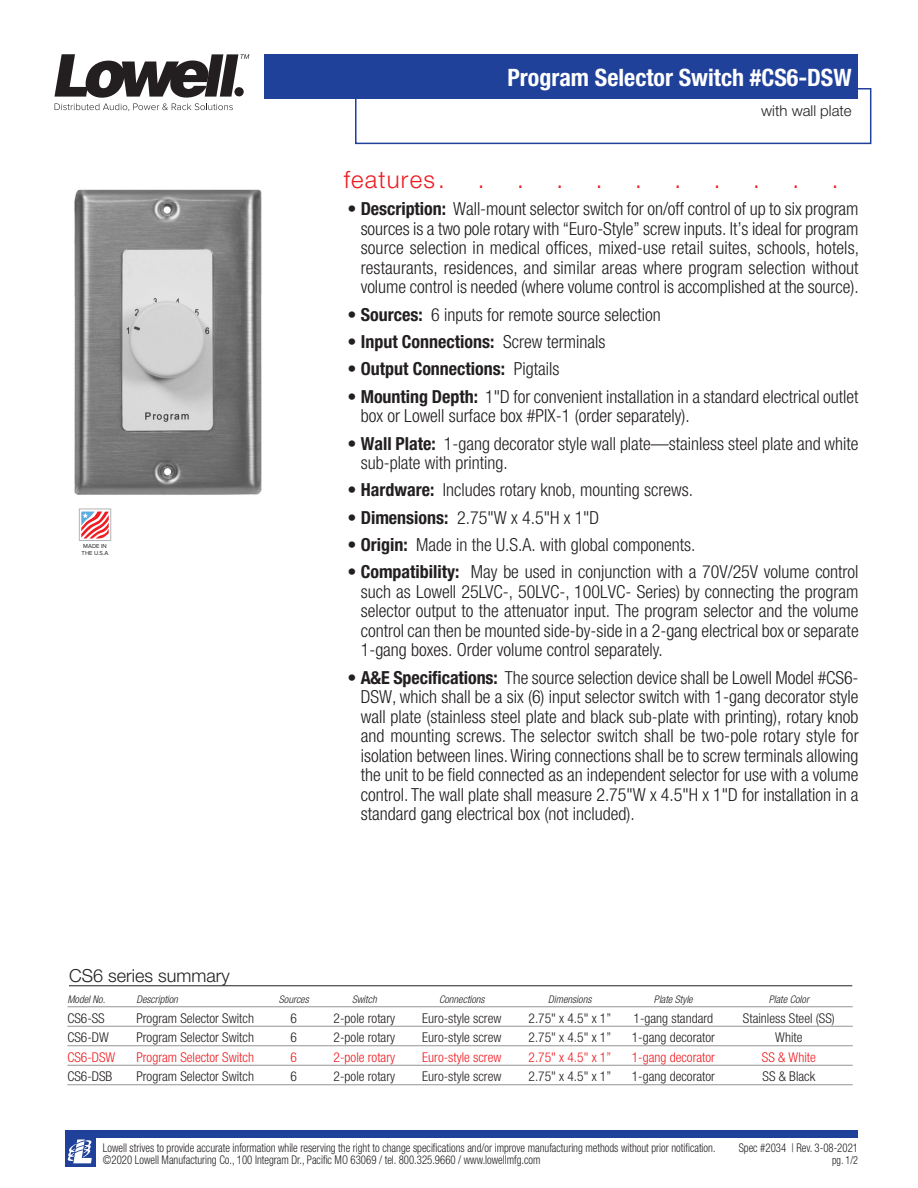
<style>
.page{position:relative;width:918px;height:1188px;background:#fff}
.page>*{position:absolute;margin:0;border:0;box-sizing:border-box;transform-origin:0 0}
.Product_-_Model_No{font:700 condensed 24px "Helvetica Neue LT Std";color:#fff}
.Product_-_Model_No-2{font:300 24px "Helvetica Neue LT Std";letter-spacing:.05em;color:#ee1d23}
.Subheads_18pt{font:300 condensed 18px/19.5px "Helvetica Neue LT Std";color:#211d1e;text-align:justify}
.Pa1{font:300 condensed 18px/19.5px "Helvetica Neue LT Std";color:#211d1e;text-align:justify}
.Pa2{font:300 condensed 18px/19.5px "Helvetica Neue LT Std";color:#211d1e}
.Paragraph_titles{font:300 condensed 18px/19.5px "Helvetica Neue LT Std";color:#231f20}
.Subheads_18pt-2{font:300 condensed 18px "Helvetica Neue LT Std";color:#231f20}
.Pa1-2{font:700 condensed 18px "Helvetica Neue LT Std";color:#231f20}
.Paragraph_titles-2{font:300 condensed 18px "Helvetica Neue LT Std";color:#211d1e}
.Product_-_Subhead{font:300 18px "Helvetica Neue LT Std";color:#231f20}
.Product_-_Model_No-3{font:300 15px "Helvetica Neue LT Std";color:#231f20}
.chart_1{font:300 condensed 13.5px "Helvetica Neue LT Std";color:#231f20}
.chart_1-2{font:300 condensed 13.5px "Helvetica Neue LT Std";color:#ee1d23}
.t1{font:300 condensed 12px/12.8px "Helvetica Neue LT Std";color:#231f20;scale:.9 1}
.t2{font:300 condensed 11.25px "Helvetica Neue LT Std";color:#231f20;scale:.9 1}
.t3{font:italic 300 condensed 10.5px "Helvetica Neue LT Std";color:#231f20}
.t4{font:6px/7.2px "Proxima Nova";color:#231f20}
.s1{font-weight:700;color:#231f20}
.s2{color:#231f20}
.s3{font-weight:300;color:#211d1e}
.s4{font-weight:700}
</style>
<div class="page">
<div style="left:264px;top:54px;width:594px;height:45px;background:#20419a"></div>
<svg style="left:54px;top:54px;width:195px;height:57px"></svg>
<div style="left:65px;top:1131px;width:793px;height:7px;background:#20419a"></div>
<div style="left:65px;top:1133px;width:30px;height:34px;background:#20419a"></div>
<svg style="left:67px;top:1139px;width:25px;height:24px"></svg>
<img style="left:74px;top:189px;width:188px;height:306px">
<svg style="left:79px;top:509px;width:32px;height:32px"></svg>
<svg style="left:355px;top:88px;width:517px;height:57px"></svg>
<hr style="left:67px;top:1006px;width:786px;height:1px;background:#939598">
<hr style="left:67px;top:1026px;width:786px;height:1px;background:#939598">
<hr style="left:67px;top:1045px;width:786px;height:1px;background:#939598">
<hr style="left:67px;top:1065px;width:786px;height:1px;background:#939598">
<hr style="left:67px;top:1084px;width:786px;height:1px;background:#939598">
<hr style="left:69px;top:985px;width:783px;height:1px;background:#231f20">
<p class="t4" style="left:82px;top:542px;width:28px">MADE IN<br>THE U.S.A</p>
<p class="Product_-_Subhead" style="left:69px;top:965px;width:162px">CS6 series summary</p>
<p class="Product_-_Model_No" style="left:507px;top:63px;width:346px">Program Selector Switch #CS6-DSW</p>
<p class="Product_-_Model_No-3" style="left:761px;top:102px;width:92px">with wall plate</p>
<p class="Product_-_Model_No-2" style="left:344px;top:165px;width:93px">features</p>
<p class="Subheads_18pt" style="left:361px;top:199px;width:500px;text-indent:-13px"><span class="s1">• Description:</span> Wall-mount selector switch for on/off control of up to six program sources is a two pole rotary with “Euro-Style” screw inputs. It’s ideal for program source selection in medical offices, mixed-use retail suites, schools, hotels, restaurants, residences, and similar areas where program selection without volume control is needed (where volume control is accomplished at the source).</p>
<p class="Subheads_18pt" style="left:347px;top:304px;width:315px"><span class="s1">• Sources:</span> <span class="s2">6 i</span>nputs for remote source selection</p>
<p class="Pa1-2" style="left:347px;top:331px;width:260px">• Input Connections: <span class="s3">Screw terminals</span></p>
<p class="Pa1-2" style="left:347px;top:358px;width:214px">• Output Connections: <span class="s3">Pigtails</span></p>
<p class="Pa2" style="left:361px;top:386px;width:499px;text-indent:-13px"><span class="s1">• Mounting Depth:</span> 1"D for convenient installation in a standard electrical outlet box or Lowell surface box #PIX-1 (order separately).</p>
<p class="Paragraph_titles" style="left:361px;top:433px;width:499px;text-indent:-13px"><span class="s4">• Wall Plate:</span> 1-gang decorator style wall plate—stainless steel plate and white sub-plate with printing.</p>
<p class="Subheads_18pt-2" style="left:347px;top:480px;width:347px"><span class="s4">• Hardware:</span> Includes rotary knob, mounting screws.</p>
<p class="Paragraph_titles-2" style="left:347px;top:507px;width:253px"><span class="s1">• Dimensions:</span> 2.75"W x 4.5"H x 1"D</p>
<p class="Subheads_18pt-2" style="left:347px;top:534px;width:349px"><span class="s4">• Origin:</span> Made in the U.S.A. with global components.</p>
<p class="Pa1" style="left:361px;top:562px;width:499px;text-indent:-13px"><span class="s1">• Compatibility:</span> May be used in conjunction with a 70V/25V volume control such as Lowell 25LVC-, 50LVC-, 100LVC- Series) by connecting the program selector output to the attenuator input. The program selector and the volume control can then be mounted side-by-side in a 2-gang electrical box or separate 1-gang boxes. Order volume control separately.</p>
<p class="Subheads_18pt" style="left:361px;top:667px;width:500px;text-indent:-13px"><span class="s1">• A&amp;E Specifications:</span> The source selection device shall be Lowell Model #CS6- DSW, which shall be a six (6) input selector switch with 1-gang decorator style wall plate (stainless steel plate and black sub-plate with printing), rotary knob and mounting screws. The selector switch shall be two-pole rotary style for isolation between lines. Wiring connections shall be to screw terminals allowing the unit to be field connected as an independent selector for use with a volume control. The wall plate shall measure 2.75"W x 4.5"H x 1"D for installation in a standard gang <span class="s2">electrical box (not included).</span></p>
<p class="t3" style="left:67px;top:994px;width:39px">Model No.</p>
<p class="t3" style="left:136px;top:994px;width:43px">Description</p>
<p class="t3" style="left:279px;top:994px;width:31px">Sources</p>
<p class="t3" style="left:352px;top:994px;width:26px">Switch</p>
<p class="t3" style="left:439px;top:994px;width:47px">Connections</p>
<p class="t3" style="left:548px;top:994px;width:45px">Dimensions</p>
<p class="t3" style="left:654px;top:994px;width:40px">Plate Style</p>
<p class="t3" style="left:769px;top:994px;width:42px">Plate Color</p>
<p class="chart_1" style="left:67px;top:1010px;width:39px">CS6-SS</p>
<p class="chart_1" style="left:136px;top:1010px;width:119px">Program Selector Switch</p>
<p class="chart_1" style="left:291px;top:1010px;width:8px">6</p>
<p class="chart_1" style="left:334px;top:1010px;width:63px">2-pole rotary</p>
<p class="chart_1" style="left:422px;top:1010px;width:81px">Euro-style screw</p>
<p class="chart_1" style="left:529px;top:1010px;width:84px">2.75" x 4.5" x 1”</p>
<p class="chart_1" style="left:634px;top:1010px;width:81px">1-gang standard</p>
<p class="chart_1" style="left:743px;top:1010px;width:93px">Stainless Steel (SS)</p>
<p class="chart_1" style="left:67px;top:1030px;width:43px">CS6-DW</p>
<p class="chart_1" style="left:136px;top:1030px;width:119px">Program Selector Switch</p>
<p class="chart_1" style="left:291px;top:1030px;width:8px">6</p>
<p class="chart_1" style="left:334px;top:1030px;width:63px">2-pole rotary</p>
<p class="chart_1" style="left:422px;top:1030px;width:81px">Euro-style screw</p>
<p class="chart_1" style="left:529px;top:1030px;width:84px">2.75" x 4.5" x 1”</p>
<p class="chart_1" style="left:632px;top:1030px;width:85px">1-gang decorator</p>
<p class="chart_1" style="left:775px;top:1030px;width:29px">White</p>
<p class="chart_1-2" style="left:67px;top:1049px;width:49px">CS6-DSW</p>
<p class="chart_1-2" style="left:136px;top:1049px;width:119px">Program Selector Switch</p>
<p class="chart_1-2" style="left:291px;top:1049px;width:8px">6</p>
<p class="chart_1-2" style="left:334px;top:1049px;width:63px">2-pole rotary</p>
<p class="chart_1-2" style="left:422px;top:1049px;width:81px">Euro-style screw</p>
<p class="chart_1-2" style="left:529px;top:1049px;width:84px">2.75" x 4.5" x 1”</p>
<p class="chart_1-2" style="left:632px;top:1049px;width:85px">1-gang decorator</p>
<p class="chart_1-2" style="left:762px;top:1049px;width:55px">SS &amp; White</p>
<p class="chart_1" style="left:67px;top:1069px;width:46px">CS6-DSB</p>
<p class="chart_1" style="left:136px;top:1069px;width:119px">Program Selector Switch</p>
<p class="chart_1" style="left:291px;top:1069px;width:8px">6</p>
<p class="chart_1" style="left:334px;top:1069px;width:63px">2-pole rotary</p>
<p class="chart_1" style="left:422px;top:1069px;width:81px">Euro-style screw</p>
<p class="chart_1" style="left:529px;top:1069px;width:84px">2.75" x 4.5" x 1”</p>
<p class="chart_1" style="left:632px;top:1069px;width:85px">1-gang decorator</p>
<p class="chart_1" style="left:763px;top:1069px;width:54px">SS &amp; Black</p>
<p class="t1" style="left:103px;top:1141px;width:682px">Lowell strives to provide accurate information while reserving the right to change specifications and/or improve manufacturing methods without prior notification. ©2020 Lowell Manufacturing Co., 100 Integram Dr., Pacific MO 63069 / tel. 800.325.9660 / www.lowellmfg.com</p>
<p class="t1" style="left:739px;top:1141px;width:134px">Spec #2034 | Rev. 3-08-2021</p>
<p class="t2" style="left:832px;top:1154px;width:30px">pg. 1/2</p>
</div>
